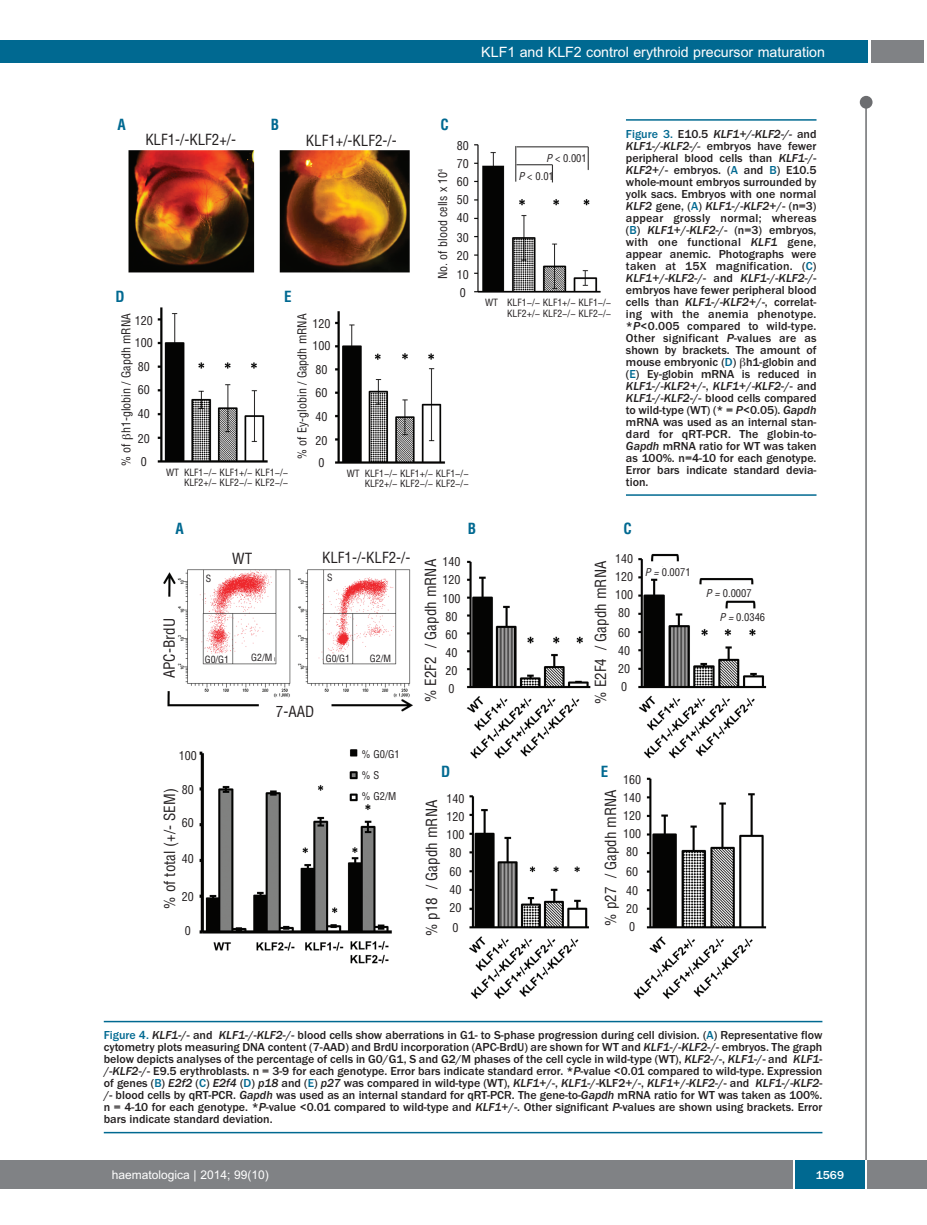
<style>
.page{position:relative;width:927px;height:1225px;background:#fff}
.page>*{position:absolute;margin:0;border:0;box-sizing:border-box;transform-origin:0 0}
.t1{font:condensed 15px "Helvetica";color:#231f20}
.t2{font:700 condensed 15px "Helvetica";color:#006991}
.t3{font:14.25px "Arial";color:#fff}
.t4{font:500 12px/12px "Franklin Gothic";color:#231f20;text-align:justify}
.t5{font:condensed 12px/18px "Helvetica";color:#231f20}
.t6{font:12px "Arial";color:#fff}
.t7{font:500 12px "Franklin Gothic";color:#fff}
.t8{font:condensed 10.5px/21px "Helvetica";color:#231f20}
.t9{font:condensed 9.75px/10.5px "Helvetica";color:#231f20;text-align:right}
.s1{font-style:italic}
.s2{color:#006991}
</style>
<div class="page">
<div style="left:860px;top:96px;width:12px;height:13px;background:#6c6d70;border-radius:50%"></div>
<hr style="left:865px;top:98px;width:2px;height:1062px;background:#6c6d70">
<div style="left:871px;top:40px;width:52px;height:22px;background:#808285"></div>
<div style="left:18px;top:40px;width:849px;height:22px;background:#006991"></div>
<div style="left:17px;top:1160px;width:910px;height:28px;background:#808285"></div>
<div style="left:795px;top:1160px;width:70px;height:28px;background:#006991"></div>
<hr style="left:793px;top:1160px;width:2px;height:28px;background:#fff">
<hr style="left:865px;top:1160px;width:2px;height:28px;background:#fff">
<div style="left:0;top:40px;width:19px;height:22px;background:#006991"></div>
<div style="left:0;top:1160px;width:18px;height:28px;background:#808285"></div>
<img style="left:128px;top:144px;width:473px;height:320px">
<hr style="left:626px;top:119px;width:190px;height:2px;background:#006991">
<hr style="left:626px;top:494px;width:190px;height:2px;background:#006991">
<img style="left:163px;top:553px;width:604px;height:446px">
<hr style="left:104px;top:1020px;width:718px;height:2px;background:#006991">
<hr style="left:104px;top:1131px;width:718px;height:2px;background:#006991">
<svg style="left:128px;top:434px;width:5px;height:5px"></svg>
<svg style="left:527px;top:303px;width:13px;height:1px"></svg>
<svg style="left:563px;top:301px;width:12px;height:5px"></svg>
<svg style="left:527px;top:312px;width:13px;height:5px"></svg>
<svg style="left:563px;top:314px;width:12px;height:1px"></svg>
<p class="t3" style="left:481px;top:44px;width:345px">KLF1 and KLF2 control erythroid precursor maturation</p>
<p class="t2" style="left:118px;top:116px;width:10px">A</p>
<p class="t2" style="left:271px;top:116px;width:10px">B</p>
<p class="t2" style="left:440px;top:116px;width:10px">C</p>
<p class="t1" style="left:145px;top:131px;width:92px">KLF1-/-KLF2+/-</p>
<p class="t1" style="left:306px;top:132px;width:92px">KLF1+/-KLF2-/-</p>
<p class="t2" style="left:116px;top:288px;width:11px">D</p>
<p class="t2" style="left:284px;top:288px;width:9px">E</p>
<p class="t5" style="left:434px;top:279px;width:112px;rotate:-90deg">No. of blood cells x 10<sup>4</sup></p>
<p class="t5" style="left:457px;top:137px;width:13px;text-align:justify">80<br>70<br>60<br>50<br>40</p>
<p class="t5" style="left:457px;top:229px;width:13px">30<br>20</p>
<p class="t5" style="left:457px;top:266px;width:13px">10<br>0</p>
<p class="t5" style="left:117px;top:466px;width:154px;rotate:-90deg">% of h1-globin / Gapdh mRNA</p>
<p class="t5" style="left:135px;top:309px;width:19px;line-height:22.5px">120<br>100</p>
<p class="t5" style="left:138px;top:356px;width:13px;line-height:22.5px">80<br>60</p>
<p class="t5" style="left:138px;top:401px;width:13px;line-height:25.5px">40<br>20</p>
<p class="t5" style="left:141px;top:453px;width:7px">0</p>
<p class="t9" style="left:166px;top:467px;width:118px">WT KLF1 / KLF1 / KLF1 /<br>KLF2 / KLF2 / KLF2 /</p>
<p class="t5" style="left:293px;top:459px;width:147px;rotate:-90deg">% of Ey-globin / Gapdh mRNA</p>
<p class="t5" style="left:313px;top:312px;width:19px;line-height:22.5px">120<br>100</p>
<p class="t5" style="left:316px;top:359px;width:13px;line-height:22.5px">80<br>60</p>
<p class="t5" style="left:316px;top:404px;width:13px;line-height:24px">40<br>20</p>
<p class="t5" style="left:319px;top:454px;width:7px">0</p>
<p class="t9" style="left:347px;top:468px;width:118px">WT KLF1 / KLF1 / KLF1 /<br>KLF2 / KLF2 / KLF2 /</p>
<p class="t8" style="left:519px;top:149px;width:70px;line-height:18.3px;text-indent:28px"><span class="s1">P</span> &lt; 0.001<br><span class="s1">P</span> &lt; 0.01</p>
<p class="t9" style="left:485px;top:297px;width:122px">WT KLF1 / KLF1 / KLF1 /<br>KLF2 / KLF2 / KLF2 /</p>
<p class="t4" style="left:626px;top:127px;width:192px"><span class="s2">Figure 3.</span> E10.5 <span class="s1">KLF1+/-KLF2-/-</span> and <span class="s1">KLF1-/-KLF2-/-</span> embryos have fewer peripheral blood cells than <span class="s1">KLF1</span>-/- <span class="s1">KLF2</span>+/- embryos. (<span class="s2">A</span> and <span class="s2">B</span>) E10.5 whole-mount embryos surrounded by yolk sacs. Embryos with one normal <span class="s1">KLF2</span> gene, (<span class="s2">A</span>) <span class="s1">KLF1</span>-/-<span class="s1">KLF2</span>+/- (n=3) appear grossly normal; whereas (<span class="s2">B</span>) <span class="s1">KLF1</span>+/-<span class="s1">KLF2</span>-/- (n=3) embryos, with one functional <span class="s1">KLF1</span> gene, appear anemic. Photographs were taken at 15Χ magnification. (<span class="s2">C</span>)<br><span class="s1">KLF1</span>+/-<span class="s1">KLF2</span>-/- and <span class="s1">KLF1</span>-/-<span class="s1">KLF2</span>-/- embryos have fewer peripheral blood cells than <span class="s1">KLF1</span>-/-<span class="s1">KLF2</span>+/-, correlat&shy;ing with the anemia phenotype. *<span class="s1">P</span>&lt;0.005 compared to wild-type.<br>Other significant <span class="s1">P</span>-values are as shown by brackets. The amount of mouse embryonic (<span class="s2">D</span>) h1-globin and (<span class="s2">E</span>) Ey-globin mRNA is reduced in <span class="s1">KLF1</span>-/-<span class="s1">KLF2</span>+/-, <span class="s1">KLF1</span>+/-<span class="s1">KLF2</span>-/- and <span class="s1">KLF1</span>-/-<span class="s1">KLF2</span>-/- blood cells compared to wild-type (WT) (* = <span class="s1">P</span>&lt;0.05). <span class="s1">Gapdh </span>mRNA was used as an internal stan&shy;dard for qRT-PCR. The globin-to-<span class="s1">Gapdh</span> mRNA ratio for WT was taken as 100%. n=4-10 for each genotype.<br>Error bars indicate standard devia&shy;tion.</p>
<p class="t2" style="left:176px;top:520px;width:10px">A</p>
<p class="t2" style="left:468px;top:520px;width:10px">B</p>
<p class="t2" style="left:624px;top:520px;width:10px">C</p>
<p class="t1" style="left:161px;top:678px;width:61px;rotate:-90deg">APC-BrdU</p>
<p class="t1" style="left:232px;top:549px;width:21px">WT</p>
<p class="t1" style="left:322px;top:549px;width:90px">KLF1-/-KLF2-/-</p>
<p class="t9" style="left:206px;top:573px;width:7px">S</p>
<p class="t9" style="left:327px;top:572px;width:7px">S</p>
<p class="t9" style="left:251px;top:653px;width:23px">G2/M</p>
<p class="t9" style="left:370px;top:653px;width:23px">G2/M</p>
<p class="t9" style="left:205px;top:654px;width:26px">G0/G1</p>
<p class="t9" style="left:326px;top:654px;width:26px">G0/G1</p>
<p class="t1" style="left:276px;top:703px;width:40px">7-AAD</p>
<p class="t5" style="left:442px;top:553px;width:19px;text-align:center">140<br>120<br>100<br>80<br>60<br>40<br>20<br>0</p>
<p class="t5" style="left:615px;top:550px;width:19px;text-align:justify">140<br>120<br>100<br>80</p>
<p class="t1" style="left:422px;top:702px;width:145px;rotate:-90deg">% E2F2 / Gapdh mRNA</p>
<p class="t1" style="left:592px;top:704px;width:145px;rotate:-90deg">% E2F4 / Gapdh mRNA</p>
<p class="t5" style="left:618px;top:624px;width:13px;text-align:justify">60<br>40<br>20<br>0</p>
<p class="t8" style="left:645px;top:561px;width:47px"><span class="s1">P =</span> 0.0071</p>
<p class="t5" style="left:179px;top:746px;width:19px">100</p>
<p class="t5" style="left:182px;top:781px;width:13px">80</p>
<p class="t5" style="left:182px;top:814px;width:13px">60</p>
<p class="t5" style="left:182px;top:850px;width:13px">40</p>
<p class="t5" style="left:182px;top:887px;width:13px">20</p>
<p class="t5" style="left:185px;top:922px;width:7px">0</p>
<p class="t1" style="left:161px;top:909px;width:122px;rotate:-90deg">% of total (+/- SEM)</p>
<p class="t8" style="left:362px;top:743px;width:39px">% G0/G1 % S<br>% G2/M</p>
<p class="t2" style="left:441px;top:762px;width:11px">D</p>
<p class="t2" style="left:601px;top:762px;width:9px">E</p>
<p class="t5" style="left:623px;top:771px;width:19px;text-align:justify">160<br>140<br>120<br>100<br>80</p>
<p class="t5" style="left:626px;top:861px;width:13px;line-height:19.5px">60<br>40</p>
<p class="t5" style="left:626px;top:900px;width:13px">20<br>0</p>
<p class="t1" style="left:423px;top:936px;width:138px;rotate:-90deg">% p18 / Gapdh mRNA</p>
<p class="t1" style="left:602px;top:925px;width:138px;rotate:-90deg">% p27 / Gapdh mRNA</p>
<p class="t5" style="left:446px;top:789px;width:19px;text-align:justify">140<br>120<br>100<br>80</p>
<p class="t5" style="left:449px;top:863px;width:13px;text-align:justify">60<br>40<br>20</p>
<p class="t5" style="left:452px;top:918px;width:7px">0</p>
<p class="t8" style="left:706px;top:583px;width:47px"><span class="s1">P =</span> 0.0007</p>
<p class="t8" style="left:719px;top:606px;width:47px"><span class="s1">P =</span> 0.0346</p>
<p class="t4" style="left:104px;top:1029px;width:720px"><span class="s2">Figure 4.</span> <span class="s1">KLF1</span>-/- and <span class="s1">KLF1</span>-/-<span class="s1">KLF2</span>-/- blood cells show aberrations in G1- to S-phase progression during cell division. (<span class="s2">A</span>) Representative flow cytometry plots measuring DNA content (7-AAD) and BrdU incorporation (APC-BrdU) are shown for WT and <span class="s1">KLF1</span>-/-<span class="s1">KLF2</span>-/- embryos. The graph below depicts analyses of the percentage of cells in G0/G1, S and G2/M phases of the cell cycle in wild-type (WT), <span class="s1">KLF2</span>-/-, <span class="s1">KLF1</span>-/- and <span class="s1">KLF1</span>- /-<span class="s1">KLF2</span>-/- E9.5 erythroblasts. n = 3-9 for each genotype. Error bars indicate standard error. *<span class="s1">P</span>-value &lt;0.01 compared to wild-type. Expression of genes (<span class="s2">B</span>) <span class="s1">E2f2</span> (<span class="s2">C</span>) <span class="s1">E2f4</span> (<span class="s2">D</span>) <span class="s1">p18</span> and (<span class="s2">E</span>) <span class="s1">p27</span> was compared in wild-type (WT), <span class="s1">KLF1</span>+/-, <span class="s1">KLF1</span>-/-KLF2+/-, <span class="s1">KLF1</span>+/-<span class="s1">KLF2</span>-/- and <span class="s1">KLF1</span>-/-<span class="s1">KLF2</span>- /- blood cells by qRT-PCR. <span class="s1">Gapdh</span> was used as an internal standard for qRT-PCR. The gene-to-<span class="s1">Gapdh</span> mRNA ratio for WT was taken as 100%. n = 4-10 for each genotype. *<span class="s1">P</span>-value &lt;0.01 compared to wild-type and <span class="s1">KLF1</span>+/-. Other significant <span class="s1">P</span>-values are shown using brackets. Error bars indicate standard deviation.</p>
<p class="t6" style="left:112px;top:1167px;width:158px">haematologica | 2014; 99(10)</p>
<p class="t7" style="left:816px;top:1167px;width:30px">1569</p>
</div>
